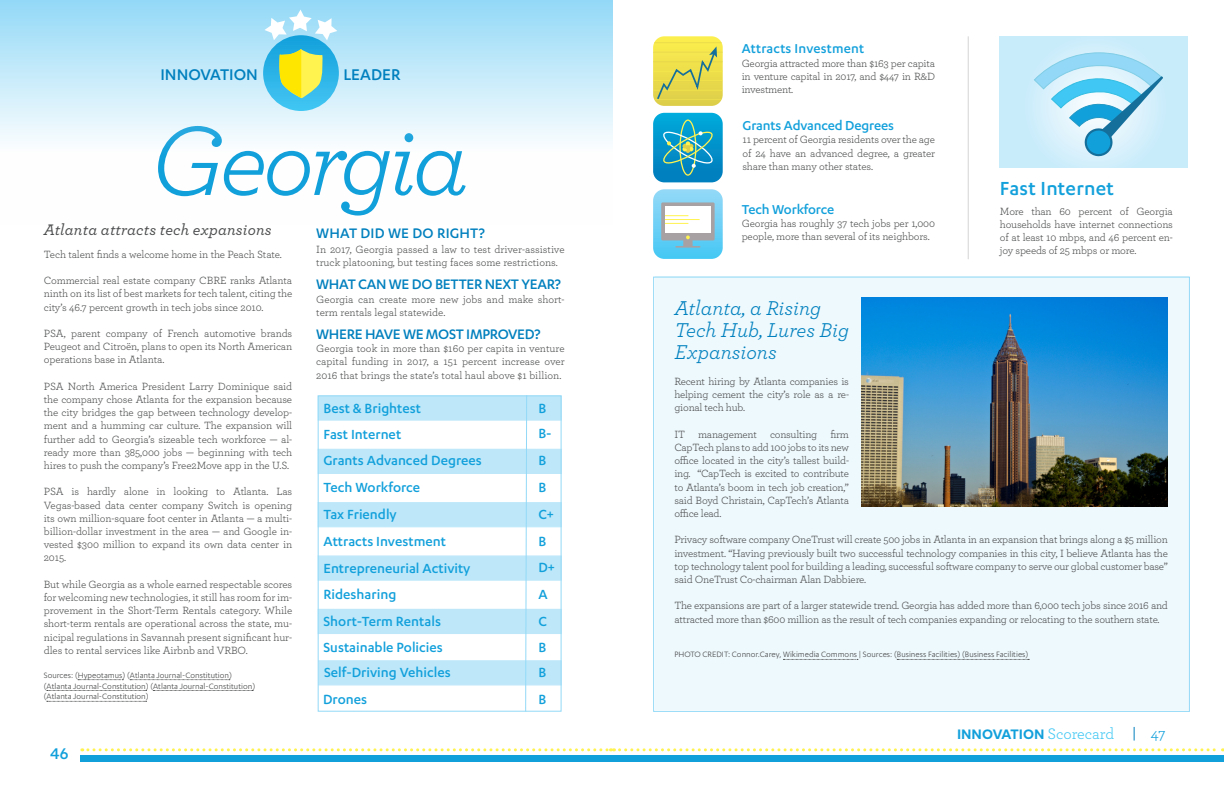
<style>
.page{position:relative;width:1224px;height:792px;background:#fff}
.page>*{position:absolute;margin:0;border:0;box-sizing:border-box;transform-origin:0 0}
.t1{font:italic 103px "Archer";letter-spacing:-.05em;color:#12a0db}
.Body_copy{font:500 22px "Karbon";letter-spacing:.01em;color:#12a0db}
.t2{font:italic 21px/22px "Archer";color:#0080be}
.t3{font:500 18px "Karbon";color:#0080be}
.t4{font:500 18px "Karbon";color:#12a0db}
.All_Cap_Subhed{font:500 16px "Karbon";letter-spacing:-.02em;color:#0080be}
.All_Cap_Subhed-2{font:italic 500 16px "Archer";letter-spacing:.01em;color:#4b4c4d}
.t5{font:600 16px "Karbon";color:#12a0db}
.Sources{font:500 16px "Karbon";letter-spacing:.01em;color:#0080be}
.t6{font:16px "Archer";color:#12a0db}
.t7{font:500 15.3px "Karbon";color:#12a0db}
.Body_copy-2{font:500 15px "Karbon";letter-spacing:-.005em;color:#12a0db}
.Body_copy-3{font:11px/13.2px "Archer";letter-spacing:-.02em;color:#4b4c4d;text-align:justify}
.Body_copy-4{font:11px/13.2px "Archer";color:#4b4c4d}
.Sources-2{font:9px/10.8px "Karbon";color:#4b4c4d}
.s1{font-family:"Archer";font-weight:400;color:#40c7f4}
</style>
<div class="page">
<div style="left:80px;top:755px;width:541px;height:7px;background:#12a0db"></div>
<svg style="left:82px;top:748px;width:1141px;height:3px"></svg>
<svg style="left:1134px;top:727px;width:1px;height:14px"></svg>
<div style="left:603px;top:755px;width:621px;height:7px;background:#12a0db"></div>
<hr style="left:968px;top:36px;width:1px;height:223px;background:#231f20">
<div style="left:1000px;top:36px;width:188px;height:132px;background:#c9ecfb"></div>
<svg style="left:1034px;top:52px;width:129px;height:104px"></svg>
<svg style="left:653px;top:36px;width:70px;height:70px;background:#e2d955"></svg>
<svg style="left:653px;top:113px;width:70px;height:69px;background:#23a0c3"></svg>
<svg style="left:653px;top:189px;width:70px;height:70px"></svg>
<svg style="left:78px;top:680px;width:45px;height:1px"></svg>
<svg style="left:130px;top:680px;width:100px;height:1px"></svg>
<svg style="left:47px;top:690px;width:100px;height:1px"></svg>
<svg style="left:153px;top:690px;width:100px;height:1px"></svg>
<svg style="left:47px;top:701px;width:100px;height:1px"></svg>
<div style="left:0;top:0;width:613px;height:225px;background:linear-gradient(to bottom,#9ddcf7,#fff)"></div>
<div style="left:318px;top:395px;width:244px;height:26px;background:#bee8fa;border:1px solid #93d9f7"></div>
<div style="left:318px;top:449px;width:244px;height:25px;background:#bee8fa"></div>
<div style="left:318px;top:502px;width:244px;height:25px;background:#bee8fa"></div>
<div style="left:318px;top:555px;width:244px;height:26px;background:#bee8fa;border:1px solid #93d9f7"></div>
<div style="left:318px;top:609px;width:244px;height:25px;background:#bee8fa"></div>
<div style="left:318px;top:395px;width:244px;height:317px;border:1px solid #93d9f7"></div>
<svg style="left:525px;top:395px;width:3px;height:317px"></svg>
<div style="left:318px;top:660px;width:244px;height:25px;background:#bee8fa;border:1px solid #93d9f7"></div>
<svg style="left:263px;top:35px;width:76px;height:76px;background:#2eb4e7"></svg>
<svg style="left:264px;top:10px;width:73px;height:30px"></svg>
<svg style="left:279px;top:49px;width:45px;height:49px;background:#c5dd5c"></svg>
<div style="left:655px;top:276px;width:533px;height:434px;background:#eef9fd"></div>
<svg style="left:783px;top:659px;width:75px;height:1px"></svg>
<svg style="left:897px;top:659px;width:132px;height:1px"></svg>
<img style="left:861px;top:298px;width:307px;height:208px">
<p class="t3" style="left:160px;top:64px;width:99px">INNOVATION</p>
<p class="t3" style="left:343px;top:64px;width:59px">LEADER</p>
<p class="t1" style="left:150px;top:87px;width:320px">Georgia</p>
<p class="All_Cap_Subhed-2" style="left:44px;top:217px;width:229px">Atlanta attracts tech expansions</p>
<p class="Body_copy-3" style="left:44px;top:247px;width:240px">Tech talent finds a welcome home in the Peach State.</p>
<p class="Body_copy-3" style="left:44px;top:273px;width:250px">Commercial real estate company CBRE ranks Atlanta ninth on its list of best markets for tech talent, citing the city’s 46.7 percent growth in tech jobs since 2010.</p>
<p class="Body_copy-3" style="left:44px;top:326px;width:250px">PSA, parent company of French automotive brands Peugeot and Citroën, plans to open its North American operations base in Atlanta.</p>
<p class="Body_copy-3" style="left:44px;top:379px;width:250px">PSA North America President Larry Dominique said the company chose Atlanta for the expansion because the city bridges the gap between technology develop&shy;ment and a humming car culture. The expansion will further add to Georgia’s sizeable tech workforce — al&shy;ready more than 385,000 jobs — beginning with tech hires to push the company’s Free2Move app in the U.S.</p>
<p class="Body_copy-3" style="left:44px;top:485px;width:250px">PSA is hardly alone in looking to Atlanta. Las Vegas-based data center company Switch is opening its own million-square foot center in Atlanta — a multi&shy;billion-dollar investment in the area — and Google in&shy;vested $300 million to expand its own data center in 2015.</p>
<p class="Body_copy-3" style="left:44px;top:577px;width:250px">But while Georgia as a whole earned respectable scores for welcoming new technologies, it still has room for im&shy;provement in the Short-Term Rentals category. While short-term rentals are operational across the state, mu&shy;nicipal regulations in Savannah present significant hur&shy;dles to rental services like Airbnb and VRBO.</p>
<p class="Sources-2" style="left:44px;top:669px;width:213px">Sources: (Hypeotamus) (Atlanta Journal-Constitution) (Atlanta Journal-Constitution) (Atlanta Journal-Constitution) (Atlanta Journal-Constitution)</p>
<h3 class="t4" style="left:50px;top:744px;width:20px">46</h3>
<p class="Sources" style="left:316px;top:224px;width:170px">WHAT DID WE DO RIGHT?</p>
<p class="Body_copy-4" style="left:316px;top:242px;width:250px">In 2017, Georgia passed a law to test driver-assistive truck platooning, but testing faces some restrictions.</p>
<p class="All_Cap_Subhed" style="left:316px;top:276px;width:246px">WHAT CAN WE DO BETTER NEXT YEAR?</p>
<p class="Body_copy-4" style="left:316px;top:292px;width:250px">Georgia can create more new jobs and make short&shy;term rentals legal statewide.</p>
<p class="All_Cap_Subhed" style="left:316px;top:325px;width:226px">WHERE HAVE WE MOST IMPROVED?</p>
<p class="Body_copy-3" style="left:316px;top:341px;width:250px">Georgia took in more than $160 per capita in venture capital funding in 2017, a 151 percent increase over 2016 that brings the state’s total haul above $1 billion.</p>
<p class="t7" style="left:324px;top:400px;width:99px">Best &amp; Brightest</p>
<p class="t7" style="left:324px;top:425px;width:79px">Fast Internet</p>
<p class="t7" style="left:324px;top:452px;width:160px">Grants Advanced Degrees</p>
<p class="t7" style="left:324px;top:479px;width:98px">Tech Workforce</p>
<p class="t7" style="left:324px;top:506px;width:75px">Tax Friendly</p>
<p class="t7" style="left:324px;top:533px;width:124px">Attracts Investment</p>
<p class="t7" style="left:324px;top:559px;width:148px">Entrepreneurial Activity</p>
<p class="t7" style="left:324px;top:586px;width:74px">Ridesharing</p>
<p class="t7" style="left:324px;top:613px;width:119px">Short-Term Rentals</p>
<p class="t7" style="left:324px;top:639px;width:121px">Sustainable Policies</p>
<p class="t7" style="left:324px;top:664px;width:128px">Self-Driving Vehicles</p>
<p class="t7" style="left:323px;top:691px;width:46px">Drones</p>
<p class="t7" style="left:538px;top:399px;width:9px">B</p>
<p class="t7" style="left:538px;top:425px;width:15px">B-</p>
<p class="t7" style="left:538px;top:452px;width:9px">B</p>
<p class="t7" style="left:538px;top:479px;width:9px">B</p>
<p class="t7" style="left:538px;top:506px;width:17px">C+</p>
<p class="t7" style="left:538px;top:532px;width:9px">B</p>
<p class="t7" style="left:538px;top:559px;width:18px">D+</p>
<p class="t7" style="left:538px;top:586px;width:11px">A</p>
<p class="t7" style="left:538px;top:613px;width:10px">C</p>
<p class="t7" style="left:538px;top:638px;width:9px">B</p>
<p class="t7" style="left:538px;top:664px;width:9px">B</p>
<p class="t7" style="left:538px;top:691px;width:9px">B</p>
<p class="Body_copy-2" style="left:742px;top:40px;width:124px">Attracts Investment</p>
<p class="Body_copy-3" style="left:742px;top:56px;width:195px">Georgia attracted more than $163 per capita in venture capital in 2017, and $447 in R&amp;D investment.</p>
<p class="Body_copy-2" style="left:743px;top:117px;width:153px">Grants Advanced Degrees</p>
<p class="Body_copy-3" style="left:743px;top:133px;width:194px">11 percent of Georgia residents over the age of 24 have an advanced degree, a greater share than many other states.</p>
<p class="Body_copy-2" style="left:742px;top:201px;width:94px">Tech Workforce</p>
<p class="Body_copy-3" style="left:742px;top:216px;width:195px">Georgia has roughly 37 tech jobs per 1,000 people, more than several of its neighbors.</p>
<p class="Body_copy" style="left:1000px;top:176px;width:116px">Fast Internet</p>
<p class="Body_copy-3" style="left:1000px;top:204px;width:175px">More than 60 percent of Georgia households have internet connections of at least 10 mbps, and 46 percent en&shy;joy speeds of 25 mbps or more.</p>
<p class="t2" style="left:674px;top:295px;width:176px">Atlanta, a Rising<br>Tech Hub, Lures Big<br>Expansions</p>
<p class="Body_copy-3" style="left:674px;top:374px;width:176px">Recent hiring by Atlanta companies is helping cement the city’s role as a re&shy;gional tech hub.</p>
<p class="Body_copy-3" style="left:674px;top:427px;width:176px">IT management consulting firm CapTech plans to add 100 jobs to its new office located in the city’s tallest build&shy;ing. “CapTech is excited to contribute to Atlanta’s boom in tech job creation,” said Boyd Christain, CapTech’s Atlanta office lead.</p>
<p class="Body_copy-3" style="left:674px;top:533px;width:495px">Privacy software company OneTrust will create 500 jobs in Atlanta in an expansion that brings along a $5 million investment. “Having previously built two successful technology companies in this city, I believe Atlanta has the top technology talent pool for building a leading, successful software company to serve our global customer base” said OneTrust Co-chairman Alan Dabbiere.</p>
<p class="Body_copy-3" style="left:674px;top:599px;width:495px">The expansions are part of a larger statewide trend. Georgia has added more than 6,000 tech jobs since 2016 and attracted more than $600 million as the result of tech companies expanding or relocating to the southern state.</p>
<p class="Sources-2" style="left:674px;top:649px;width:356px">PHOTO CREDIT: Connor.Carey, Wikimedia Commons | Sources: (Business Facilities) (Business Facilities)</p>
<h3 class="t5" style="left:957px;top:725px;width:159px">INNOVATION <span class="s1">Scorecard</span></h3>
<h3 class="t6" style="left:1151px;top:722px;width:16px">47</h3>
</div>
